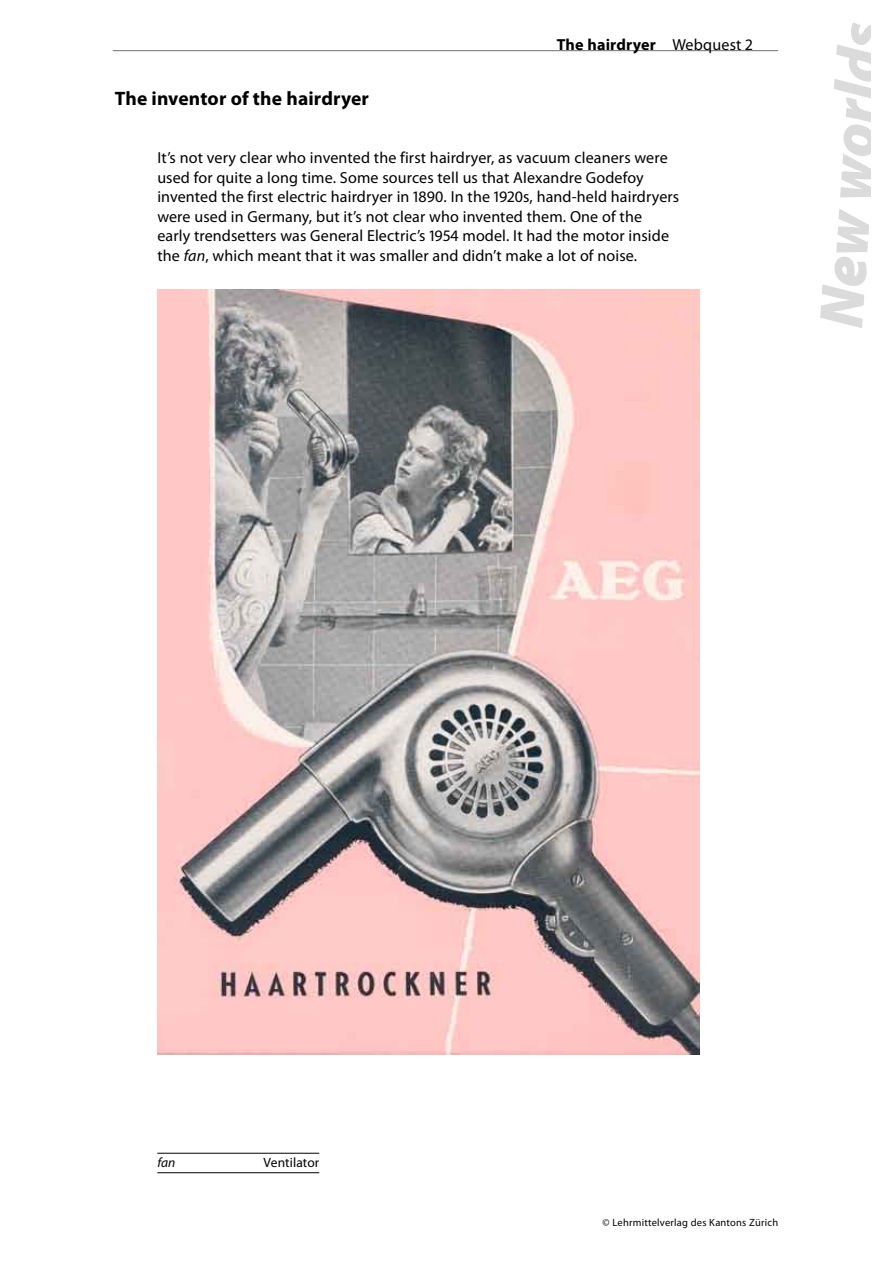
<style>
.page{position:relative;width:893px;height:1263px;background:#fff}
.page>*{position:absolute;margin:0;border:0;box-sizing:border-box;transform-origin:0 0}
.t1{font:italic 900 63px "Myriad Pro";color:#dbdbdb;scale:.95 1}
.t2{font:700 19.5px "Myriad Pro";letter-spacing:.01em;color:#000}
.t3{font:16.05px/19.5px "Myriad Pro";letter-spacing:.01em;color:#000}
.t4{font:700 16.05px "Myriad Pro";letter-spacing:.01em;color:#000}
.t5{font:13.5px "Myriad Pro";letter-spacing:.01em;color:#000}
.t6{font:italic 13.5px "Myriad Pro";color:#000}
.t7{font:10.5px "Myriad Pro";letter-spacing:.02em;color:#000}
.s1{font-weight:400}
.s2{font-style:italic}
</style>
<div class="page">
<img style="left:157px;top:289px;width:542px;height:765px">
<hr style="left:113px;top:50px;width:665px;height:1px;background:#707070">
<hr style="left:157px;top:1153px;width:162px;height:1px;background:#000">
<hr style="left:157px;top:1172px;width:162px;height:1px;background:#000">
<p class="t2" style="left:115px;top:85px;width:256px">The inventor of the hairdryer</p>
<p class="t4" style="left:557px;top:34px;width:186px">The hairdryer <span class="s1">Webquest</span></p>
<p class="t3" style="left:157px;top:148px;width:523px">It’s not very clear who invented the first hairdryer, as vacuum cleaners were used for quite a long time. Some sources tell us that Alexandre Godefoy invented the first electric hairdryer in 1890. In the 1920s, hand-held hairdryers were used in Germany, but it’s not clear who invented them. One of the<br>early trendsetters was General Electric’s 1954 model. It had the motor inside the <span class="s2">fan</span>, which meant that it was smaller and didn’t make a lot of noise.</p>
<h1 class="t1" style="left:799px;top:325px;width:324px;rotate:-86deg">New worlds</h1>
<p class="t6" style="left:157px;top:1154px;width:20px">fan</p>
<p class="t5" style="left:264px;top:1154px;width:57px">Ventilator</p>
<p class="t7" style="left:603px;top:1216px;width:177px">© Lehrmittelverlag des Kantons Zürich</p>
</div>
